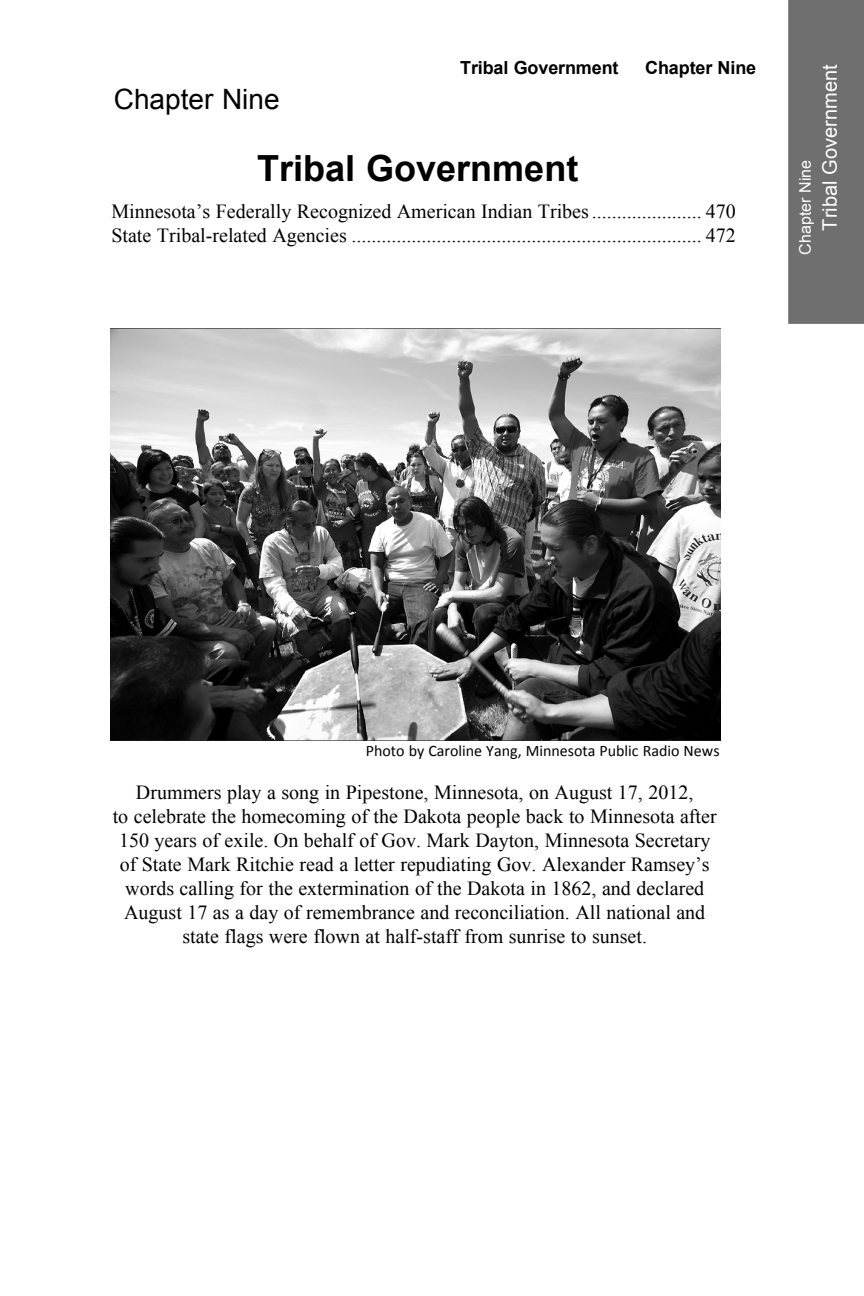
<style>
.page{position:relative;width:864px;height:1296px;background:#fff}
.page>*{position:absolute;margin:0;border:0;box-sizing:border-box;transform-origin:0 0}
.t1{font:700 36px "Arial";color:#000}
.t2{font:28px "Arial";color:#000}
.t3{font:20px/24px "Times New Roman";color:#000}
.t4{font:20px "Arial";color:#fff}
.t5{font:700 18px "Arial";letter-spacing:-.01em;color:#000}
.t6{font:16px "Calibri";color:#000}
.t7{font:16px "Arial";color:#fff}
</style>
<div class="page">
<img style="left:111px;top:328px;width:609px;height:413px">
<div style="left:788px;top:0;width:76px;height:324px;background:#6f6f6f"></div>
<h2 class="t2" style="left:114px;top:81px;width:167px">Chapter Nine</h2>
<p class="t5" style="left:460px;top:55px;width:160px">Tribal Government</p>
<p class="t5" style="left:645px;top:55px;width:112px">Chapter Nine</p>
<h1 class="t1" style="left:257px;top:145px;width:323px">Tribal Government</h1>
<p class="t3" style="left:111px;top:199px;width:626px">Minnesota’s Federally Recognized American Indian Tribes...................... 470<br>State Tribal-related Agencies ...................................................................... 472</p>
<p class="t7" style="left:794px;top:255px;width:96px;rotate:-90deg">Chapter Nine</p>
<p class="t4" style="left:816px;top:231px;width:168px;rotate:-90deg">Tribal Government</p>
<p class="t6" style="left:366px;top:740px;width:355px">Photo by Caroline Yang, Minnesota Public Radio News</p>
<p class="t3" style="left:113px;top:780px;width:605px;text-align:center">Drummers play a song in Pipestone, Minnesota, on August 17, 2012,<br>to celebrate the homecoming of the Dakota people back to Minnesota after 150 years of exile. On behalf of Gov. Mark Dayton, Minnesota Secretary of State Mark Ritchie read a letter repudiating Gov. Alexander Ramsey’s words calling for the extermination of the Dakota in 1862, and declared August 17 as a day of remembrance and reconciliation. All national and state flags were flown at half-staff from sunrise to sunset.</p>
</div>
